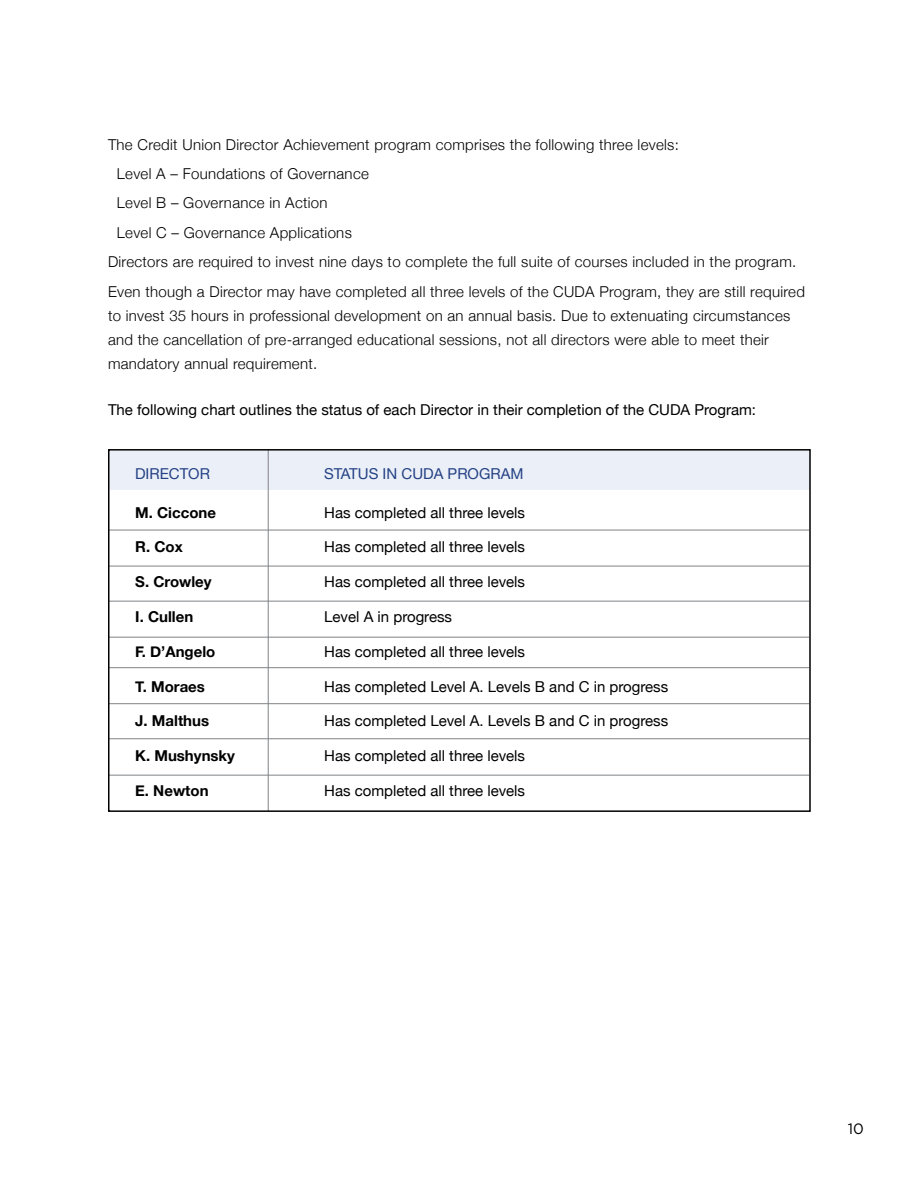
<style>
.page{position:relative;width:918px;height:1188px;background:#fff}
.page>*{position:absolute;margin:0;border:0;box-sizing:border-box;transform-origin:0 0}
.t1{font:300 15px/24px "Helvetica Neue";letter-spacing:.02em;color:#000}
.t2{font:15px "Helvetica Neue";color:#000}
.t3{font:700 15px "Helvetica Neue";color:#000}
.t4{font:15px "Helvetica Neue";color:#234184}
.t5{font:15px "Gotham";color:#000}
</style>
<div class="page">
<div style="left:108px;top:450px;width:702px;height:40px;background:#ebeff8"></div>
<hr style="left:109px;top:530px;width:700px;height:1px;background:#808285">
<hr style="left:109px;top:667px;width:700px;height:1px;background:#808285">
<hr style="left:109px;top:601px;width:700px;height:1px;background:#808285">
<hr style="left:109px;top:738px;width:700px;height:1px;background:#808285">
<hr style="left:109px;top:566px;width:700px;height:1px;background:#808285">
<hr style="left:109px;top:703px;width:700px;height:1px;background:#808285">
<hr style="left:109px;top:637px;width:700px;height:1px;background:#808285">
<hr style="left:268px;top:450px;width:1px;height:361px;background:#808285">
<hr style="left:109px;top:775px;width:700px;height:1px;background:#808285">
<div style="left:108px;top:449px;width:703px;height:363px;border:2px solid #000"></div>
<p class="t1" style="left:108px;top:131px;width:572px">The Credit Union Director Achievement program comprises the following three levels:</p>
<p class="t1" style="left:117px;top:160px;width:253px">Level A – Foundations of Governance</p>
<p class="t1" style="left:117px;top:190px;width:212px">Level B – Governance in Action</p>
<p class="t1" style="left:117px;top:219px;width:236px">Level C – Governance Applications</p>
<p class="t1" style="left:108px;top:249px;width:690px">Directors are required to invest nine days to complete the full suite of courses included in the program.</p>
<p class="t1" style="left:108px;top:278px;width:698px">Even though a Director may have completed all three levels of the CUDA Program, they are still required</p>
<p class="t1" style="left:108px;top:302px;width:684px">to invest 35 hours in professional development on an annual basis. Due to extenuating circumstances and the cancellation of pre-arranged educational sessions, not all directors were able to meet their mandatory annual requirement.</p>
<p class="t2" style="left:108px;top:399px;width:552px">The following chart outlines the status of each Director in their completion of the CUDA</p>
<p class="t2" style="left:694px;top:399px;width:63px">Program:</p>
<p class="t4" style="left:112px;top:462px;width:99px">Director</p>
<p class="t4" style="left:324px;top:462px;width:89px">Status in CUDA</p>
<p class="t4" style="left:448px;top:462px;width:77px">Program</p>
<p class="t3" style="left:135px;top:500px;width:82px">M. Ciccone</p>
<p class="t2" style="left:324px;top:501px;width:202px">Has completed all three levels</p>
<p class="t3" style="left:135px;top:535px;width:49px">R. Cox</p>
<p class="t2" style="left:324px;top:536px;width:202px">Has completed all three levels</p>
<p class="t3" style="left:135px;top:570px;width:78px">S. Crowley</p>
<p class="t2" style="left:324px;top:571px;width:202px">Has completed all three levels</p>
<p class="t3" style="left:135px;top:605px;width:60px">I. Cullen</p>
<p class="t2" style="left:324px;top:606px;width:129px">Level A in progress</p>
<p class="t3" style="left:135px;top:640px;width:82px">F. D’Angelo</p>
<p class="t2" style="left:324px;top:641px;width:202px">Has completed all three levels</p>
<p class="t3" style="left:135px;top:674px;width:71px">T. Moraes</p>
<p class="t2" style="left:324px;top:675px;width:345px">Has completed Level A. Levels B and C in progress</p>
<p class="t3" style="left:135px;top:709px;width:75px">J. Malthus</p>
<p class="t2" style="left:324px;top:710px;width:345px">Has completed Level A. Levels B and C in progress</p>
<p class="t3" style="left:135px;top:744px;width:101px">K. Mushynsky</p>
<p class="t2" style="left:324px;top:745px;width:202px">Has completed all three levels</p>
<p class="t3" style="left:135px;top:779px;width:75px">E. Newton</p>
<p class="t2" style="left:324px;top:780px;width:202px">Has completed all three levels</p>
<p class="t5" style="left:848px;top:1119px;width:18px">10</p>
</div>
